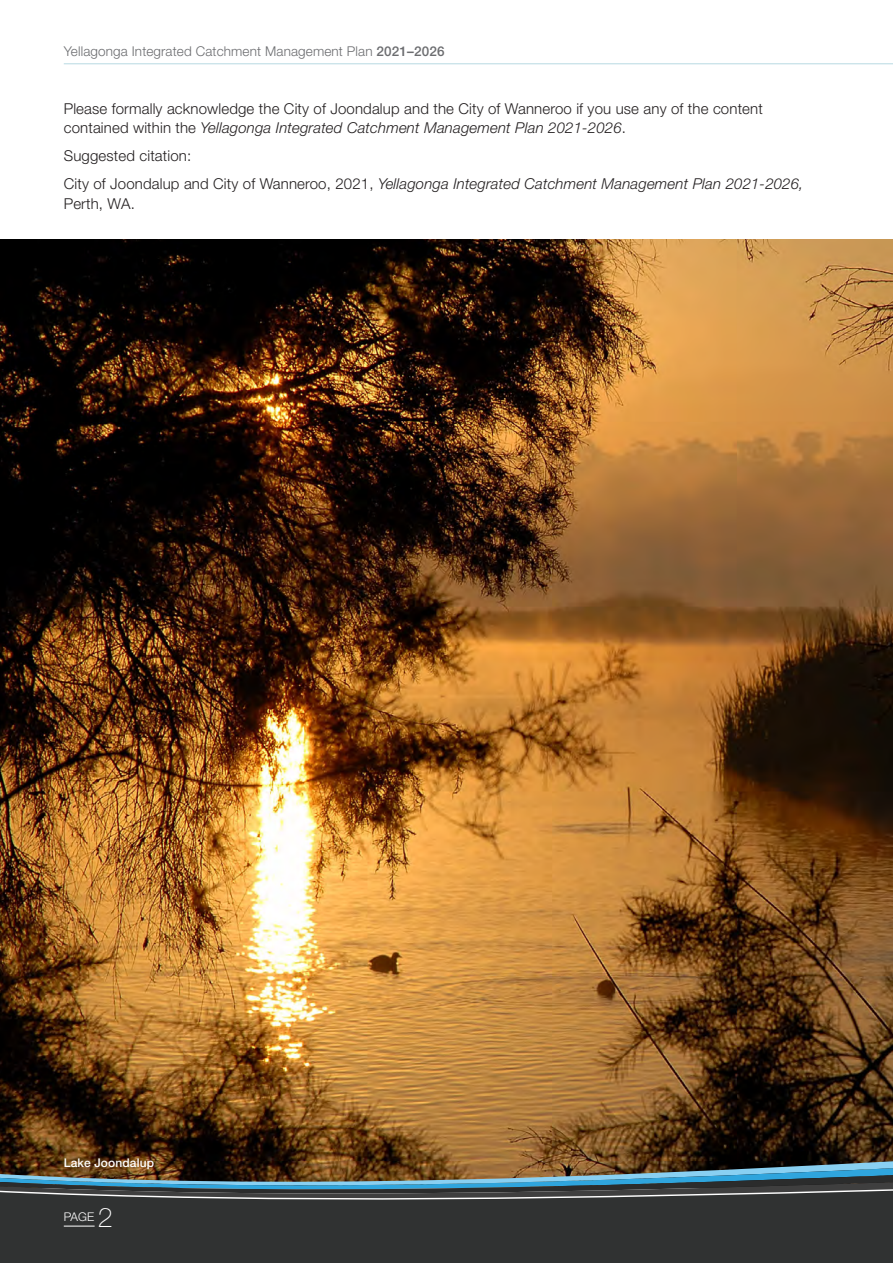
<style>
.page{position:relative;width:893px;height:1263px;background:#fff}
.page>*{position:absolute;margin:0;border:0;box-sizing:border-box;transform-origin:0 0}
.BODY{font:100 27px "Helvetica Neue";color:#fff}
.BODY-2{font:300 15px/19.5px "Helvetica Neue";letter-spacing:.01em;color:#231f20}
.BODY-3{font:italic 300 15px/19.5px "Helvetica Neue";letter-spacing:.01em;color:#231f20}
.t1{font:300 13.5px "Helvetica Neue";letter-spacing:.01em;color:#6c6d70}
.t2{font:500 12px "Helvetica Neue";letter-spacing:.01em;color:#fff}
.BODY-4{font:300 12px "Helvetica Neue";color:#fff}
.s1{font-weight:500}
.s2{font-style:italic}
.s3{font-style:normal}
</style>
<div class="page">
<hr style="left:64px;top:63px;width:829px;height:1px;background:#bbdbe4">
<img style="left:0;top:240px;width:893px;height:895px">
<div style="left:0;top:1218px;width:893px;height:45px;background:#303232"></div>
<svg style="left:0;top:1135px;width:893px;height:6px;background:#523415"></svg>
<svg style="left:0;top:1141px;width:893px;height:11px;background:#4c3013"></svg>
<svg style="left:0;top:1152px;width:893px;height:66px;background:#484b46"></svg>
<hr style="left:64px;top:1226px;width:31px;height:1px;background:#fff">
<p class="t1" style="left:64px;top:43px;width:382px">Yellagonga Integrated Catchment Management Plan <span class="s1">2021–2026</span></p>
<p class="BODY-2" style="left:64px;top:98px;width:700px">Please formally acknowledge the City of Joondalup and the City of Wanneroo if you use any of the content contained within the <span class="s2">Yellagonga Integrated Catchment Management Plan 2021-2026</span>.</p>
<p class="BODY-2" style="left:64px;top:146px;width:129px">Suggested citation:</p>
<p class="BODY-3" style="left:64px;top:174px;width:741px"><span class="s3">City of Joondalup and City of Wanneroo, 2021,</span> Yellagonga Integrated Catchment Management Plan 2021-2026,<br><span class="s3">Perth, WA.</span></p>
<p class="t2" style="left:64px;top:1155px;width:92px">Lake Joondalup</p>
<p class="BODY-4" style="left:64px;top:1209px;width:32px">PAGE</p>
<p class="BODY" style="left:98px;top:1201px;width:17px">2</p>
</div>
